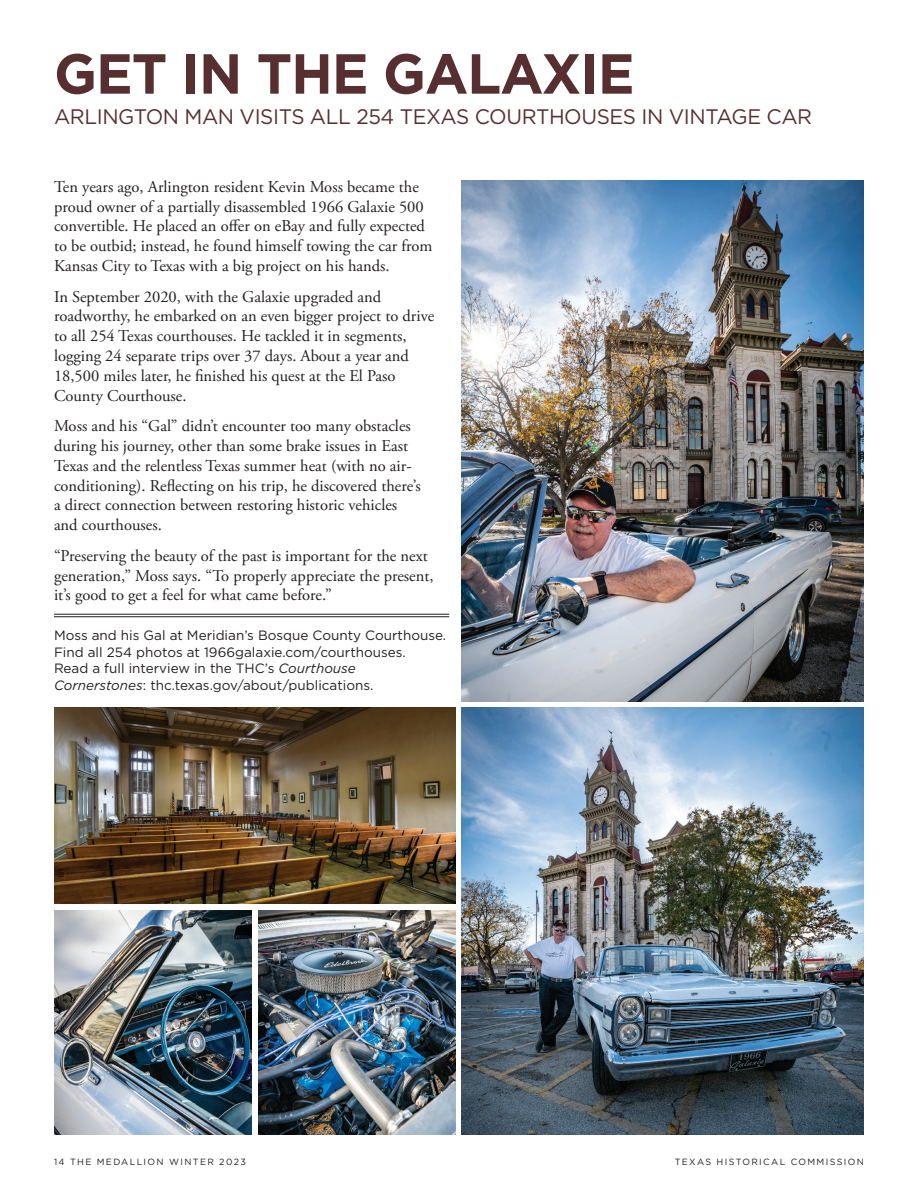
<style>
.page{position:relative;width:918px;height:1188px;background:#fff}
.page>*{position:absolute;margin:0;border:0;box-sizing:border-box;transform-origin:0 0}
.t1{font:700 56.4px "Gotham";letter-spacing:-.02em;color:#582f31}
.t2{font:21px "Gotham";letter-spacing:-.02em;color:#582f31}
.body_text_serif{font:16.5px/19.8px "Adobe Garamond Pro";color:#231f20}
.body_text_serif-2{font:13.5px/16.5px "Gotham";color:#231f20}
.t3{font:9px "Gotham";letter-spacing:.15em;color:#231f20}
.s1{font-style:italic}
</style>
<div class="page">
<img style="left:462px;top:707px;width:402px;height:427px">
<img style="left:54px;top:707px;width:402px;height:197px">
<img style="left:462px;top:180px;width:402px;height:522px">
<img style="left:54px;top:910px;width:198px;height:225px">
<img style="left:258px;top:910px;width:198px;height:225px">
<hr style="left:54px;top:616px;width:395px;height:1px;background:#231f20">
<hr style="left:54px;top:614px;width:395px;height:1px;background:#231f20">
<p class="t1" style="left:54px;top:36px;width:582px">GET IN THE GALAXIE</p>
<p class="t2" style="left:54px;top:104px;width:760px">ARLINGTON MAN VISITS ALL 254 TEXAS COURTHOUSES IN VINTAGE CAR</p>
<p class="body_text_serif" style="left:54px;top:177px;width:380px">Ten years ago, Arlington resident Kevin Moss became the proud owner of a partially disassembled 1966 Galaxie 500 convertible. He placed an offer on eBay and fully expected to be outbid; instead, he found himself towing the car from Kansas City to Texas with a big project on his hands.</p>
<p class="body_text_serif" style="left:54px;top:287px;width:382px">In September 2020, with the Galaxie upgraded and roadworthy, he embarked on an even bigger project to drive to all 254 Texas courthouses. He tackled it in segments, logging 24 separate trips over 37 days. About a year and 18,500 miles later, he finished his quest at the El Paso County Courthouse.</p>
<p class="body_text_serif" style="left:54px;top:417px;width:368px">Moss and his “Gal” didn’t encounter too many obstacles during his journey, other than some brake issues in East Texas and the relentless Texas summer heat (with no air&shy;conditioning). Reflecting on his trip, he discovered there’s a direct connection between restoring historic vehicles and courthouses.</p>
<p class="body_text_serif" style="left:54px;top:546px;width:381px">“Preserving the beauty of the past is important for the next generation,” Moss says. “To properly appreciate the present, it’s good to get a feel for what came before.”</p>
<p class="body_text_serif-2" style="left:54px;top:627px;width:394px">Moss and his Gal at Meridian’s Bosque County Courthouse.<br>Find all 254 photos at 1966galaxie.com/courthouses.<br>Read a full interview in the THC’s <span class="s1">Courthouse Cornerstones</span>: thc.texas.gov/about/publications.</p>
<p class="t3" style="left:54px;top:1156px;width:194px">14 THE MEDALLION WINTER 2023</p>
<p class="t3" style="left:675px;top:1156px;width:191px">TEXAS HISTORICAL COMMISSION</p>
</div>
